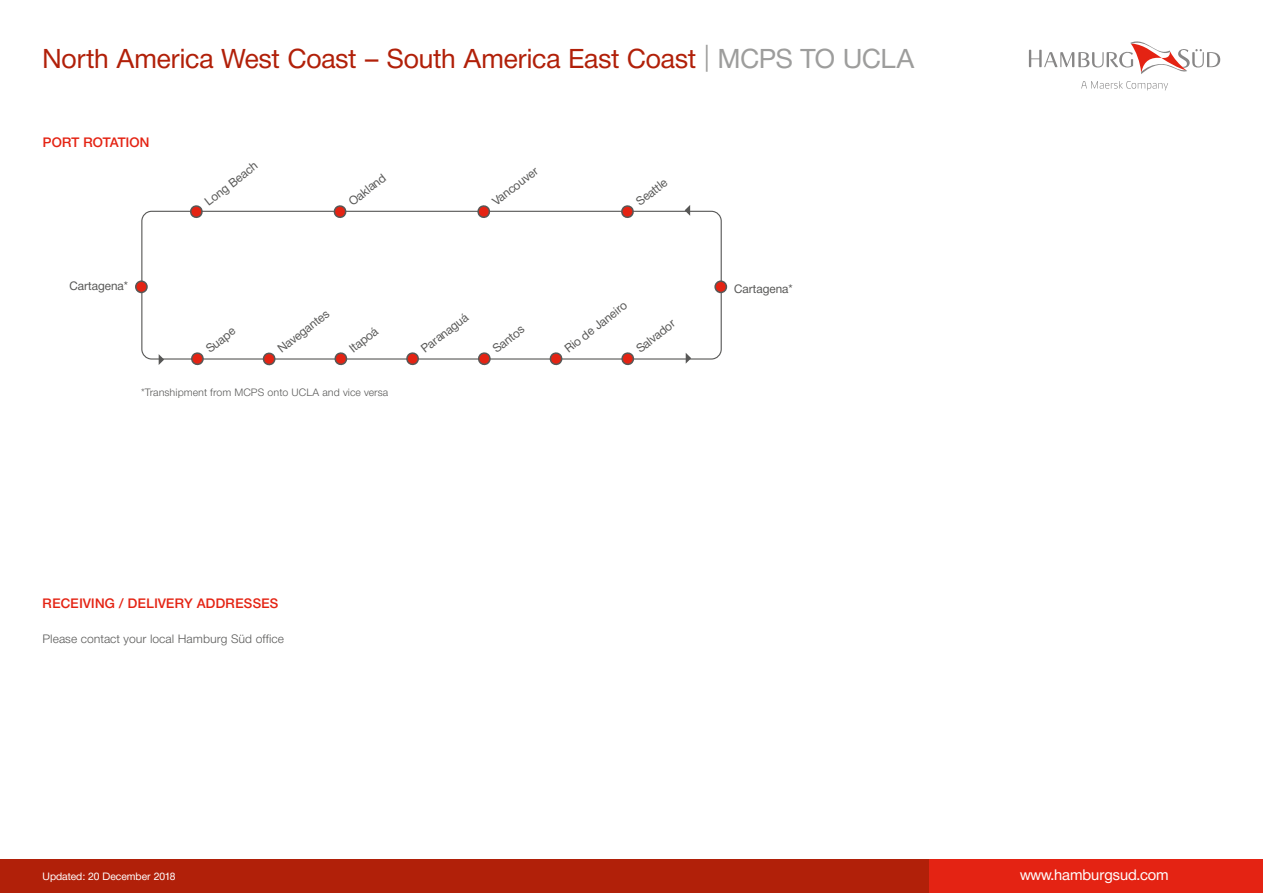
<style>
.page{position:relative;width:1263px;height:893px;background:#fff}
.page>*{position:absolute;margin:0;border:0;box-sizing:border-box;transform-origin:0 0}
.t1{font:27px "Neue Helvetica BQ";color:#b12009}
.t2{font:15px "Neue Helvetica BQ";color:#fff}
.t3{font:500 13.5px "Neue Helvetica BQ";letter-spacing:.02em;color:#e42313}
.t4{font:12px "Neue Helvetica BQ";color:#575756}
.t5{font:300 12px "Neue Helvetica BQ";color:#575756}
.t6{font:300 10.5px "Neue Helvetica BQ";color:#575756}
.t7{font:10.5px "Neue Helvetica BQ";color:#fff}
.s1{color:#9d9d9c}
</style>
<div class="page">
<svg style="left:1029px;top:41px;width:191px;height:33px"></svg>
<svg style="left:1081px;top:81px;width:87px;height:9px"></svg>
<div style="left:0;top:859px;width:929px;height:34px;background:#b12009"></div>
<div style="left:929px;top:859px;width:334px;height:34px;background:#e42313"></div>
<svg style="left:685px;top:205px;width:5px;height:11px"></svg>
<svg style="left:686px;top:353px;width:5px;height:11px"></svg>
<div style="left:141px;top:211px;width:581px;height:149px;border:1px solid #575756;border-radius:10px"></div>
<svg style="left:159px;top:354px;width:5px;height:11px"></svg>
<svg style="left:189px;top:352px;width:15px;height:14px"></svg>
<svg style="left:619px;top:205px;width:15px;height:13px"></svg>
<svg style="left:332px;top:205px;width:14px;height:13px"></svg>
<svg style="left:476px;top:205px;width:14px;height:13px"></svg>
<svg style="left:261px;top:352px;width:14px;height:14px"></svg>
<div style="left:136px;top:281px;width:11px;height:11px;background:#e42313;border-radius:50%"></div>
<div style="left:135px;top:280px;width:13px;height:13px;border:2px solid #575756;border-radius:50%"></div>
<svg style="left:188px;top:205px;width:15px;height:13px"></svg>
<svg style="left:333px;top:352px;width:14px;height:14px"></svg>
<svg style="left:405px;top:352px;width:14px;height:14px"></svg>
<svg style="left:476px;top:352px;width:15px;height:14px"></svg>
<svg style="left:548px;top:352px;width:14px;height:14px"></svg>
<svg style="left:620px;top:352px;width:14px;height:14px"></svg>
<div style="left:715px;top:281px;width:11px;height:11px;background:#e42313;border-radius:50%"></div>
<div style="left:714px;top:280px;width:13px;height:13px;border:2px solid #575756;border-radius:50%"></div>
<h1 class="t1" style="left:43px;top:42px;width:874px">North America West Coast – South America East Coast <span class="s1">| MCPS TO UCLA</span></h1>
<p class="t3" style="left:43px;top:133px;width:108px">PORT ROTATION</p>
<p class="t4" style="left:69px;top:278px;width:60px">Cartagena*</p>
<p class="t4" style="left:202px;top:197px;width:65px;rotate:-38deg">Long Beach</p>
<p class="t4" style="left:345px;top:197px;width:45px;rotate:-38deg">Oakland</p>
<p class="t4" style="left:489px;top:197px;width:56px;rotate:-38deg">Vancouver</p>
<p class="t4" style="left:633px;top:197px;width:37px;rotate:-38deg">Seattle</p>
<p class="t4" style="left:203px;top:344px;width:35px;rotate:-38deg">Suape</p>
<p class="t4" style="left:275px;top:344px;width:63px;rotate:-38deg">Navegantes</p>
<p class="t4" style="left:346px;top:344px;width:34px;rotate:-38deg">Itapoá</p>
<p class="t4" style="left:418px;top:344px;width:58px;rotate:-38deg">Paranaguá</p>
<p class="t4" style="left:490px;top:344px;width:38px;rotate:-38deg">Santos</p>
<p class="t4" style="left:561px;top:344px;width:77px;rotate:-38deg">Rio de Janeiro</p>
<p class="t4" style="left:633px;top:344px;width:47px;rotate:-38deg">Salvador</p>
<p class="t6" style="left:141px;top:386px;width:249px">*Transhipment from MCPS onto UCLA and vice versa</p>
<p class="t4" style="left:734px;top:281px;width:60px">Cartagena*</p>
<p class="t3" style="left:43px;top:595px;width:237px">RECEIVING / DELIVERY ADDRESSES</p>
<p class="t5" style="left:43px;top:632px;width:243px">Please contact your local Hamburg Süd office</p>
<p class="t7" style="left:43px;top:870px;width:134px">Updated: 20 December 2018</p>
<p class="t2" style="left:1020px;top:865px;width:150px">www.hamburgsud.com</p>
</div>
